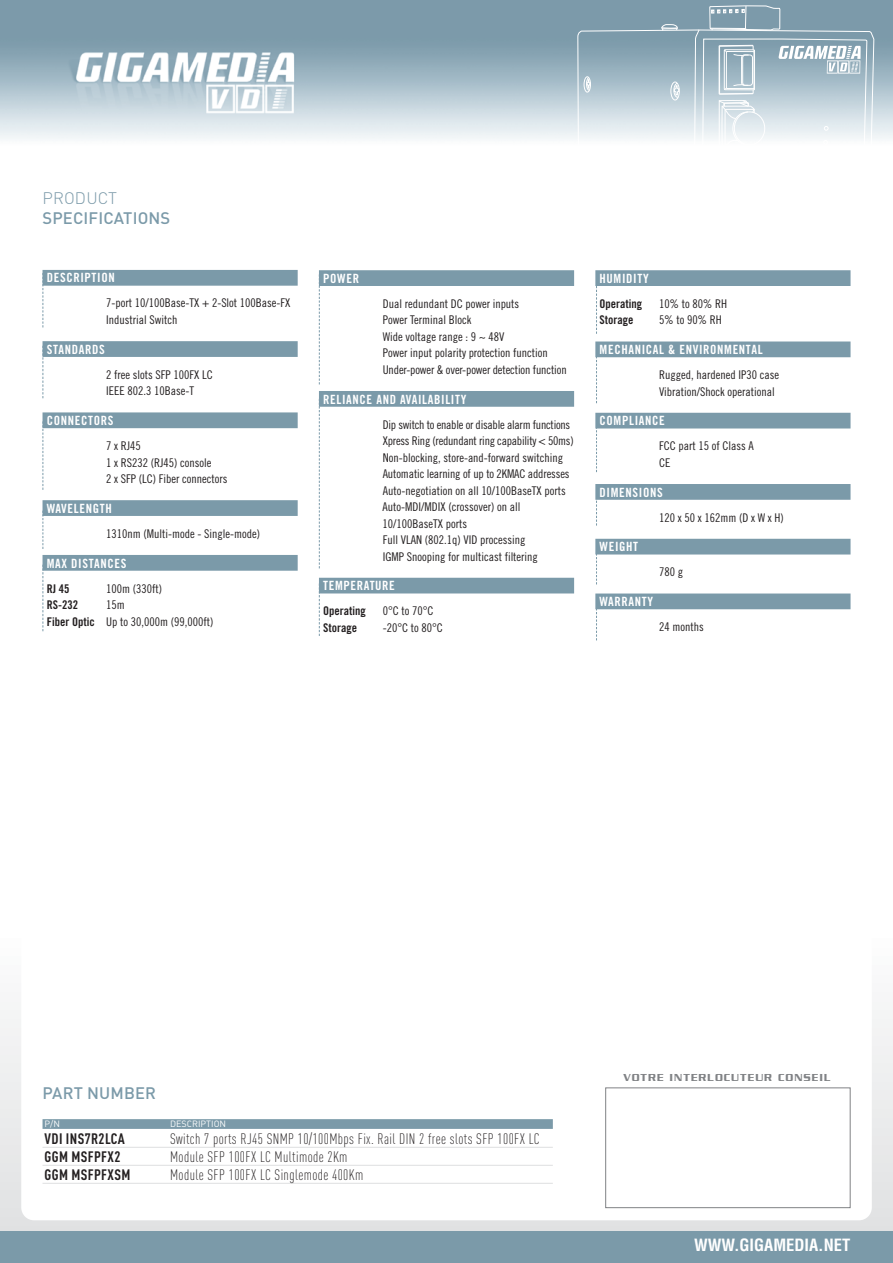
<style>
.page{position:relative;width:893px;height:1263px;background:#fff}
.page>*{position:absolute;margin:0;border:0;box-sizing:border-box;transform-origin:0 0}
.t1{font:500 16.5px "DIN";letter-spacing:.01em;color:#7b9aa9}
.t2{font:700 condensed 16.5px "Helvetica";color:#fff}
.t3{font:300 16.5px "DIN";letter-spacing:.01em;color:#7b9aa9}
.t4{font:300 condensed 15px "DINOT";letter-spacing:.025em;color:#231f20}
.t5{font:700 condensed 15px "DINOT";letter-spacing:.025em;color:#231f20}
.t6{font:12.75px "Trade Gothic Bold Cond Twenty";letter-spacing:.05em;color:#fff}
.t7{font:12px/16.5px "Trade Gothic Cond Eighteen";color:#231f20}
.t8{font:12px "Trade Gothic Bold Cond Twenty";color:#231f20}
.t9{font:500 10.95px "Serpentine";letter-spacing:.095em;color:#808285}
.t10{font:9px "DIN Regular Alternate";color:#fff}
.s1{font-family:"Trade Gothic Bold Cond Twenty"}
</style>
<div class="page">
<svg style="left:0;top:1010px;width:892px;height:221px;background:#e5e6e7"></svg>
<div style="left:21px;top:267px;width:851px;height:953px;background:#fff;border-radius:13px"></div>
<div style="left:0;top:1231px;width:892px;height:32px;background:#7b9aa9"></div>
<img style="left:0;top:0;width:892px;height:139px">
<div style="left:605px;top:1088px;width:245px;height:120px;border:1px solid #808285"></div>
<div style="left:43px;top:1119px;width:510px;height:10px;background:#7b9aa9"></div>
<hr style="left:43px;top:1147px;width:510px;height:1px;background:#dedfe0">
<hr style="left:43px;top:1165px;width:510px;height:1px;background:#dedfe0">
<hr style="left:43px;top:1183px;width:510px;height:1px;background:#dedfe0">
<svg style="left:577px;top:5px;width:297px;height:134px;background:#aec2cc"></svg>
<div style="left:43px;top:270px;width:255px;height:16px;background:#7b9aa9"></div>
<div style="left:43px;top:341px;width:255px;height:16px;background:#7b9aa9"></div>
<div style="left:43px;top:412px;width:255px;height:16px;background:#7b9aa9"></div>
<div style="left:43px;top:500px;width:255px;height:16px;background:#7b9aa9"></div>
<div style="left:43px;top:555px;width:255px;height:16px;background:#7b9aa9"></div>
<div style="left:319px;top:270px;width:255px;height:16px;background:#7b9aa9"></div>
<div style="left:319px;top:391px;width:255px;height:16px;background:#7b9aa9"></div>
<div style="left:319px;top:578px;width:255px;height:15px;background:#7b9aa9"></div>
<svg style="left:43px;top:285px;width:1px;height:42px"></svg>
<svg style="left:43px;top:357px;width:1px;height:41px"></svg>
<svg style="left:43px;top:516px;width:1px;height:33px"></svg>
<svg style="left:43px;top:570px;width:1px;height:61px"></svg>
<svg style="left:43px;top:428px;width:1px;height:62px"></svg>
<svg style="left:596px;top:286px;width:1px;height:48px"></svg>
<svg style="left:596px;top:357px;width:1px;height:46px"></svg>
<svg style="left:596px;top:430px;width:1px;height:42px"></svg>
<svg style="left:596px;top:609px;width:1px;height:31px"></svg>
<svg style="left:596px;top:555px;width:1px;height:29px"></svg>
<svg style="left:596px;top:500px;width:1px;height:26px"></svg>
<div style="left:595px;top:270px;width:255px;height:16px;background:#7b9aa9"></div>
<div style="left:595px;top:342px;width:255px;height:15px;background:#7b9aa9"></div>
<div style="left:595px;top:413px;width:255px;height:16px;background:#7b9aa9"></div>
<div style="left:595px;top:484px;width:255px;height:16px;background:#7b9aa9"></div>
<div style="left:595px;top:539px;width:255px;height:16px;background:#7b9aa9"></div>
<div style="left:595px;top:594px;width:255px;height:15px;background:#7b9aa9"></div>
<svg style="left:319px;top:286px;width:1px;height:98px"></svg>
<svg style="left:319px;top:406px;width:1px;height:162px"></svg>
<svg style="left:319px;top:593px;width:1px;height:43px"></svg>
<h1 class="t3" style="left:43px;top:192px;width:76px">PRODUCT</h1>
<h1 class="t1" style="left:43px;top:212px;width:129px">SPECIFICATIONS</h1>
<p class="t6" style="left:47px;top:273px;width:69px">DESCRIPTION</p>
<p class="t7" style="left:106px;top:296px;width:186px">7-port 10/100Base-TX + 2-Slot 100Base-FX<br>Industrial Switch</p>
<p class="t6" style="left:47px;top:345px;width:59px">STANDARDS</p>
<p class="t7" style="left:106px;top:367px;width:108px">2 free slots SFP 100FX LC<br>IEEE 802.3 10Base-T</p>
<p class="t6" style="left:47px;top:416px;width:68px">CONNECTORS</p>
<p class="t7" style="left:106px;top:438px;width:123px">7 x RJ45<br>1 x RS232 (RJ45) console<br>2 x SFP (LC) Fiber connectors</p>
<p class="t6" style="left:47px;top:504px;width:66px">WAVELENGTH</p>
<p class="t7" style="left:106px;top:526px;width:155px">1310nm (Multi-mode - Single-mode)</p>
<p class="t6" style="left:47px;top:558px;width:81px">MAX DISTANCES</p>
<p class="t8" style="left:47px;top:584px;width:24px">RJ 45</p>
<p class="t7" style="left:106px;top:581px;width:57px">100m (330ft)</p>
<p class="t8" style="left:47px;top:600px;width:33px">RS-232</p>
<p class="t7" style="left:47px;top:597px;width:168px;text-indent:60px">15m<br><span class="s1">Fiber Optic</span> Up to 30,000m (99,000ft)</p>
<p class="t6" style="left:323px;top:274px;width:37px">POWER</p>
<p class="t7" style="left:383px;top:296px;width:185px">Dual redundant DC power inputs<br>Power Terminal Block<br>Wide voltage range : 9 ~ 48V<br>Power input polarity protection function Under-power &amp; over-power detection function</p>
<p class="t6" style="left:323px;top:394px;width:145px">RELIANCE AND AVAILABILITY</p>
<p class="t7" style="left:382px;top:417px;width:193px">Dip switch to enable or disable alarm functions Xpress Ring (redundant ring capability &lt; 50ms)<br>Non-blocking, store-and-forward switching Automatic learning of up to 2KMAC addresses Auto-negotiation on all 10/100BaseTX ports Auto-MDI/MDIX (crossover) on all 10/100BaseTX ports<br>Full VLAN (802.1q) VID processing<br>IGMP Snooping for multicast filtering</p>
<p class="t6" style="left:323px;top:581px;width:73px">TEMPERATURE</p>
<p class="t8" style="left:323px;top:607px;width:44px">Operating</p>
<p class="t7" style="left:383px;top:604px;width:52px">0°C to 70°C</p>
<p class="t8" style="left:323px;top:623px;width:35px">Storage</p>
<p class="t7" style="left:383px;top:620px;width:62px">-20°C to 80°C</p>
<p class="t6" style="left:600px;top:274px;width:51px">HUMIDITY</p>
<p class="t8" style="left:600px;top:299px;width:44px">Operating</p>
<p class="t7" style="left:659px;top:296px;width:69px">10% to 80% RH</p>
<p class="t8" style="left:600px;top:316px;width:35px">Storage</p>
<p class="t7" style="left:659px;top:313px;width:64px">5% to 90% RH</p>
<p class="t6" style="left:600px;top:345px;width:164px">MECHANICAL &amp; ENVIRONMENTAL</p>
<p class="t7" style="left:659px;top:368px;width:121px">Rugged, hardened IP30 case<br>Vibration/Shock operational</p>
<p class="t6" style="left:600px;top:416px;width:67px">COMPLIANCE</p>
<p class="t7" style="left:659px;top:439px;width:96px">FCC part 15 of Class A<br>CE</p>
<p class="t6" style="left:600px;top:487px;width:65px">DIMENSIONS</p>
<p class="t7" style="left:659px;top:510px;width:126px">120 x 50 x 162mm (D x W x H)</p>
<p class="t6" style="left:600px;top:542px;width:40px">WEIGHT</p>
<p class="t7" style="left:659px;top:565px;width:25px">780 g</p>
<p class="t6" style="left:600px;top:597px;width:55px">WARRANTY</p>
<p class="t7" style="left:659px;top:620px;width:46px">24 months</p>
<h1 class="t1" style="left:43px;top:1088px;width:115px">PART NUMBER</h1>
<p class="t10" style="left:45px;top:1121px;width:17px">P/N</p>
<p class="t10" style="left:170px;top:1121px;width:58px">DESCRIPTION</p>
<p class="t5" style="left:45px;top:1130px;width:82px">VDI INS7R2LCA</p>
<p class="t4" style="left:170px;top:1133px;width:371px">Switch 7 ports RJ45 SNMP 10/100Mbps Fix. Rail DIN 2 free slots SFP 100FX LC</p>
<p class="t5" style="left:45px;top:1148px;width:77px">GGM MSFPFX2</p>
<p class="t4" style="left:170px;top:1151px;width:179px">Module SFP 100FX LC Multimode 2Km</p>
<p class="t5" style="left:45px;top:1166px;width:87px">GGM MSFPFXSM</p>
<p class="t4" style="left:170px;top:1169px;width:195px">Module SFP 100FX LC Singlemode 400Km</p>
<p class="t9" style="left:623px;top:1073px;width:209px">VOTRE INTERLOCUTEUR CONSEIL</p>
<h1 class="t2" style="left:694px;top:1237px;width:158px">WWW.GIGAMEDIA.NET</h1>
</div>
